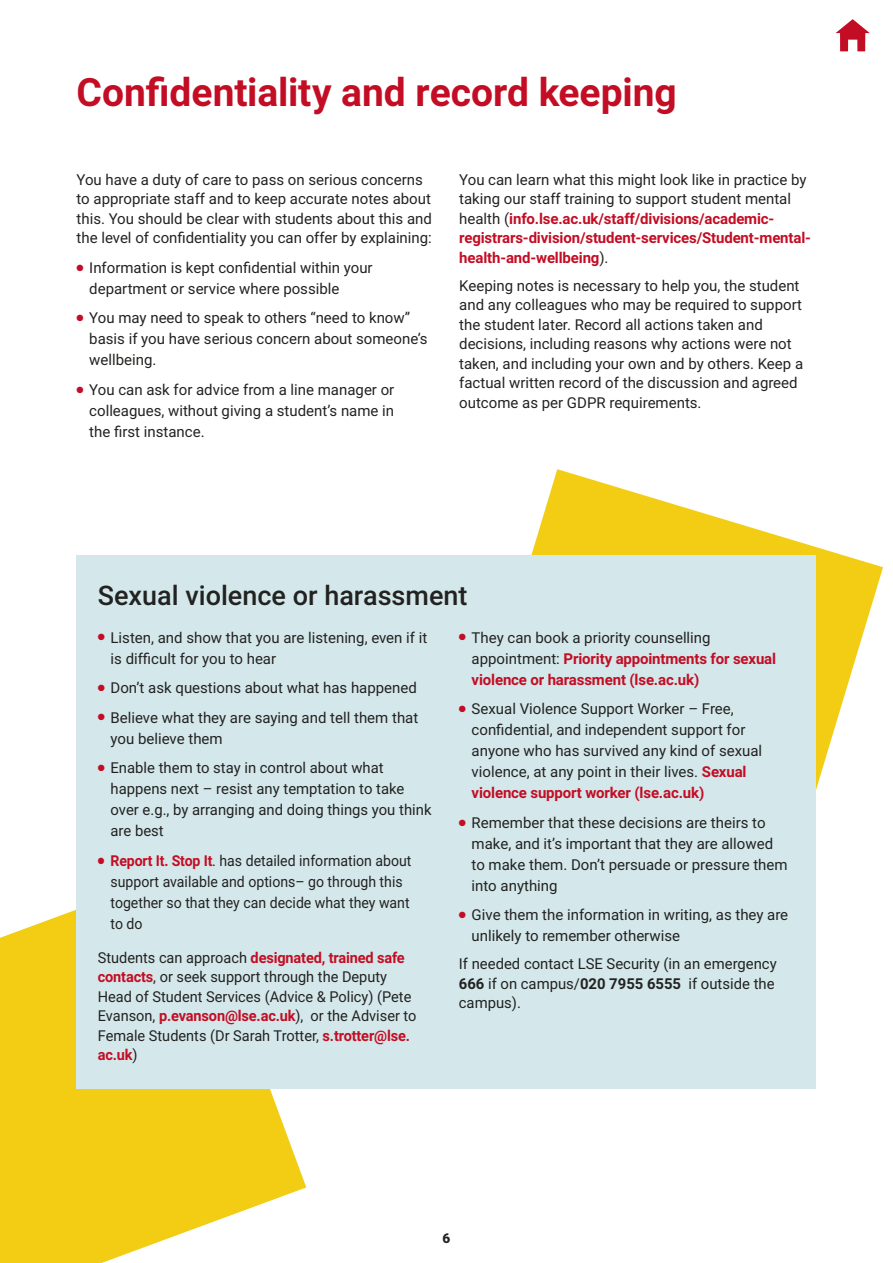
<style>
.page{position:relative;width:893px;height:1263px;background:#fff}
.page>*{position:absolute;margin:0;border:0;box-sizing:border-box;transform-origin:0 0}
.t1{font:700 39px "Roboto";letter-spacing:-.005em;color:#c30d24}
.t2{font:500 27px "Roboto";color:#222221}
.t3{font:15px/21px "Roboto";color:#222221}
.t4{font:700 15px/19.5px "Roboto";letter-spacing:-.01em;color:#c30d24}
.t5{font:15px/21px "Roboto";color:#222221;scale:.94 1}
.t6{font:900 13.5px "Roboto";color:#222221}
.s1{color:#c30d24}
.s2{font-weight:400;color:#222221}
.s3{font-weight:700;color:#c30d24}
.s4{font-weight:700}
</style>
<div class="page">
<svg style="left:0;top:868px;width:306px;height:395px;fill:#f2cd13"></svg>
<svg style="left:531px;top:469px;width:352px;height:321px"></svg>
<div style="left:77px;top:555px;width:739px;height:534px;background:#d4e7ea"></div>
<svg style="left:836px;top:19px;width:34px;height:32px"></svg>
<h1 class="t1" style="left:77px;top:65px;width:602px">Confidentiality and record keeping</h1>
<p class="t3" style="left:77px;top:169px;width:357px;line-height:19.5px">You have a duty of care to pass on serious concerns to appropriate staff and to keep accurate notes about this. You should be clear with students about this and the level of confidentiality you can offer by explaining:</p>
<p class="t3" style="left:89px;top:256px;width:285px;text-indent:-13px"><span class="s1">●</span> Information is kept confidential within your department or service where possible</p>
<p class="t3" style="left:89px;top:307px;width:340px;text-indent:-13px"><span class="s1">●</span> You may need to speak to others “need to know” basis if you have serious concern about someone’s wellbeing.</p>
<p class="t3" style="left:89px;top:378px;width:307px;text-align:justify;text-indent:-13px"><span class="s1">●</span> You can ask for advice from a line manager or colleagues, without giving a student’s name in the first instance.</p>
<p class="t4" style="left:459px;top:169px;width:353px"><span class="s2">You can learn what this might look like in practice by taking our staff training to support student mental health (</span>info.lse.ac.uk/staff/divisions/academic&shy;registrars-division/student-services/Student-mental&shy;health-and-wellbeing<span class="s2">).</span></p>
<p class="t3" style="left:459px;top:275px;width:345px;line-height:19.5px">Keeping notes is necessary to help you, the student and any colleagues who may be required to support the student later. Record all actions taken and decisions, including reasons why actions were not taken, and including your own and by others. Keep a factual written record of the discussion and agreed outcome as per GDPR requirements.</p>
<h2 class="t2" style="left:98px;top:576px;width:371px">Sexual violence or harassment</h2>
<p class="t3" style="left:111px;top:626px;width:318px;text-indent:-13px"><span class="s1">●</span> Listen, and show that you are listening, even if it is difficult for you to hear</p>
<p class="t3" style="left:98px;top:677px;width:321px"><span class="s1">●</span> Don’t ask questions about what has happened</p>
<p class="t3" style="left:111px;top:706px;width:309px;text-indent:-13px"><span class="s1">●</span> Believe what they are saying and tell them that you believe them</p>
<p class="t3" style="left:111px;top:757px;width:322px;text-indent:-13px"><span class="s1">●</span> Enable them to stay in control about what happens next – resist any temptation to take over e.g., by arranging and doing things you think are best</p>
<p class="t5" style="left:111px;top:849px;width:322px;text-indent:-13px"><span class="s1">●</span> <span class="s3">Report It. Stop It</span>. has detailed information about support available and options– go through this together so that they can decide what they want to do</p>
<p class="t3" style="left:98px;top:947px;width:320px;line-height:19.5px">Students can approach <span class="s3">designated, trained safe contacts</span>, or seek support through the Deputy Head of Student Services (Advice &amp; Policy) (Pete Evanson, <span class="s3">p.evanson@lse.ac.uk</span>), or the Adviser to Female Students (Dr Sarah Trotter, <span class="s3">s.trotter@lse. ac.uk</span>)</p>
<p class="t4" style="left:472px;top:626px;width:306px;line-height:21px;text-indent:-13px">● <span class="s2">They can book a priority counselling appointment:</span> Priority appointments for sexual violence or harassment (lse.ac.uk)</p>
<p class="t3" style="left:472px;top:698px;width:292px;text-indent:-13px"><span class="s1">●</span> Sexual Violence Support Worker – Free, confidential, and independent support for anyone who has survived any kind of sexual violence, at any point in their lives. <span class="s3">Sexual violence support worker (lse.ac.uk)</span></p>
<p class="t3" style="left:472px;top:811px;width:318px;text-indent:-13px"><span class="s1">●</span> Remember that these decisions are theirs to make, and it’s important that they are allowed to make them. Don’t persuade or pressure them into anything</p>
<p class="t3" style="left:472px;top:904px;width:318px;text-indent:-13px"><span class="s1">●</span> Give them the information in writing, as they are unlikely to remember otherwise</p>
<p class="t3" style="left:459px;top:954px;width:319px;line-height:19.5px">If needed contact LSE Security (in an emergency<br><span class="s4">666</span> if on campus/<span class="s4">020 7955 6555</span> if outside the campus).</p>
<p class="t6" style="left:443px;top:1229px;width:9px">6</p>
</div>
